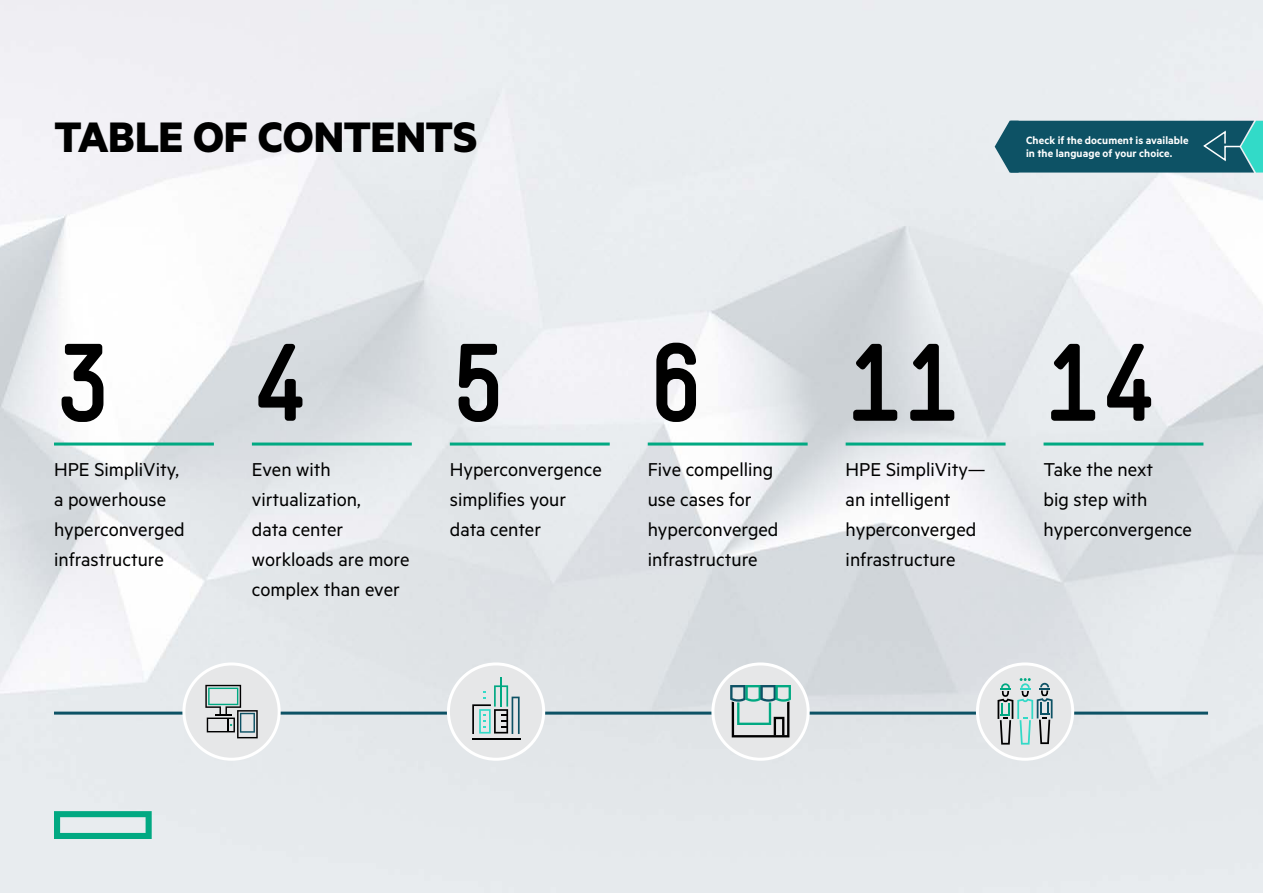
<style>
.page{position:relative;width:1263px;height:893px;background:#fff}
.page>*{position:absolute;margin:0;border:0;box-sizing:border-box;transform-origin:0 0}
.t1{font:700 108px "HPE Simple";color:#000}
.t2{font:700 48px "Metric HPE";letter-spacing:-.01em;color:#000}
.t3{font:21px/30px "Metric HPE";color:#000}
.t4{font:600 12px/13.5px "Metric HPE";letter-spacing:.005em;color:#fff}
</style>
<div class="page">
<img style="left:0;top:0;width:1263px;height:893px">
<svg style="left:54px;top:811px;width:98px;height:28px;background:#73cab8"></svg>
<hr style="left:54px;top:443px;width:160px;height:3px;background:#01a982">
<hr style="left:252px;top:443px;width:160px;height:3px;background:#01a982">
<hr style="left:450px;top:443px;width:160px;height:3px;background:#01a982">
<hr style="left:648px;top:443px;width:160px;height:3px;background:#01a982">
<hr style="left:846px;top:443px;width:159px;height:3px;background:#01a982">
<hr style="left:1043px;top:443px;width:160px;height:3px;background:#01a982">
<hr style="left:54px;top:712px;width:1154px;height:3px;background:#0d5265">
<div style="left:184px;top:664px;width:95px;height:95px;background:#e6e7e8;border-radius:50%"></div>
<div style="left:182px;top:662px;width:99px;height:99px;border:3px solid #fff;border-radius:50%"></div>
<svg style="left:205px;top:685px;width:53px;height:53px"></svg>
<div style="left:448px;top:664px;width:96px;height:95px;background:#e6e7e8;border-radius:50%"></div>
<div style="left:447px;top:662px;width:98px;height:99px;border:3px solid #fff;border-radius:50%"></div>
<hr style="left:472px;top:738px;width:48px;height:2px;background:#000">
<hr style="left:500px;top:677px;width:2px;height:30px;background:#00a882">
<svg style="left:472px;top:685px;width:48px;height:49px"></svg>
<div style="left:713px;top:664px;width:95px;height:95px;background:#e6e7e8;border-radius:50%"></div>
<div style="left:711px;top:662px;width:99px;height:99px;border:3px solid #fff;border-radius:50%"></div>
<svg style="left:730px;top:685px;width:61px;height:52px"></svg>
<div style="left:977px;top:664px;width:96px;height:95px;background:#e6e7e8;border-radius:50%"></div>
<div style="left:976px;top:662px;width:98px;height:99px;border:3px solid #fff;border-radius:50%"></div>
<svg style="left:997px;top:678px;width:55px;height:67px"></svg>
<svg style="left:995px;top:121px;width:268px;height:52px;background:#1a6171"></svg>
<h2 class="t2" style="left:54px;top:108px;width:425px">TABLE OF CONTENTS</h2>
<p class="t4" style="left:1026px;top:133px;width:164px">Check if the document is available in the language of your choice.</p>
<h1 class="t1" style="left:54px;top:322px;width:59px">3</h1>
<p class="t3" style="left:54px;top:453px;width:132px">HPE SimpliVity, a powerhouse hyperconverged infrastructure</p>
<h1 class="t1" style="left:252px;top:322px;width:59px">4</h1>
<p class="t3" style="left:252px;top:453px;width:159px">Even with virtualization,<br>data center workloads are more complex than ever</p>
<h1 class="t1" style="left:450px;top:322px;width:59px">5</h1>
<p class="t3" style="left:450px;top:453px;width:153px">Hyperconvergence simplifies your data center</p>
<h1 class="t1" style="left:648px;top:322px;width:59px">6</h1>
<p class="t3" style="left:648px;top:453px;width:132px">Five compelling use cases for hyperconverged infrastructure</p>
<h1 class="t1" style="left:846px;top:322px;width:116px">11</h1>
<p class="t3" style="left:846px;top:453px;width:141px">HPE SimpliVity— an intelligent hyperconverged infrastructure</p>
<h1 class="t1" style="left:1043px;top:322px;width:116px">14</h1>
<p class="t3" style="left:1043px;top:453px;width:150px">Take the next<br>big step with hyperconvergence</p>
</div>
